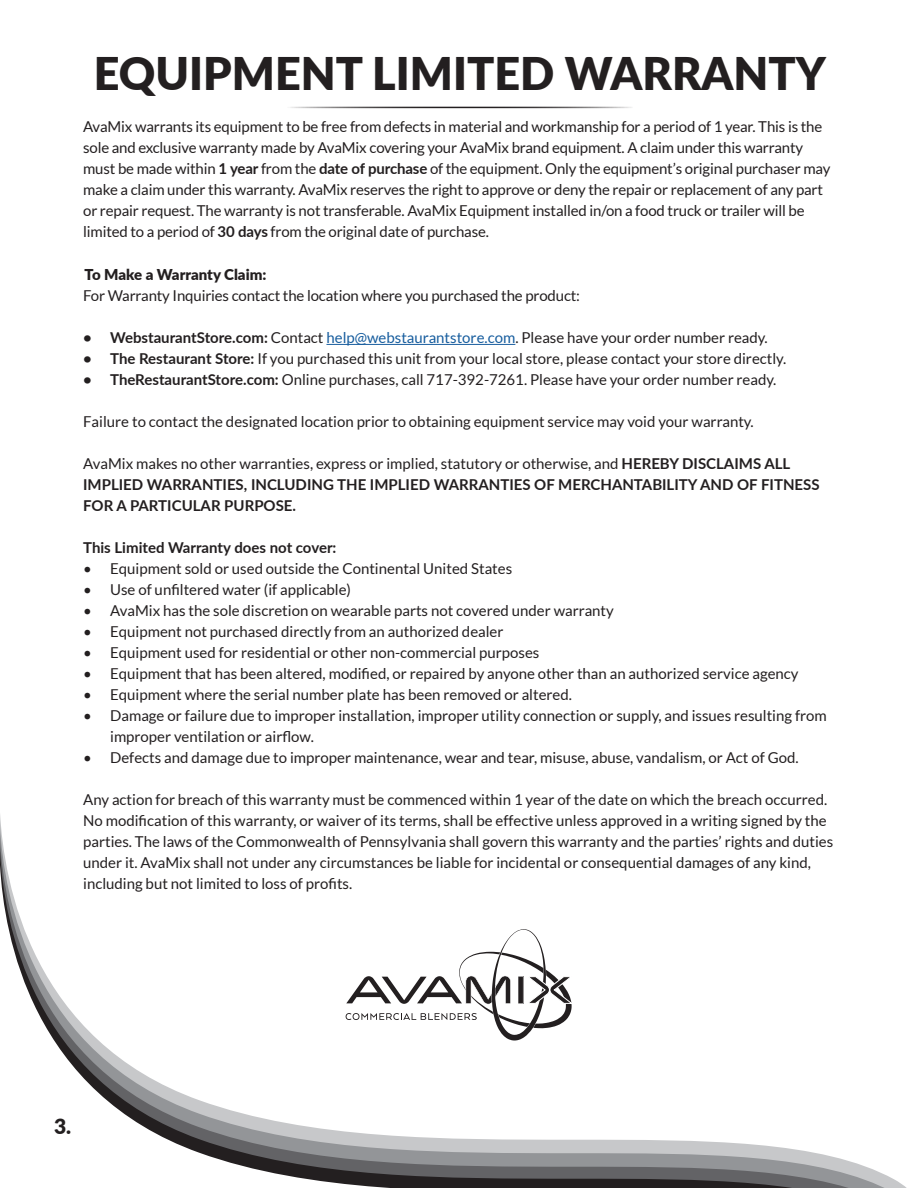
<style>
.page{position:relative;width:918px;height:1188px;background:#fff}
.page>*{position:absolute;margin:0;border:0;box-sizing:border-box;transform-origin:0 0}
.t1{font:900 45px "Lato";color:#231f20}
.t2{font:900 21px "Lato";color:#231f20}
.t3{font:15px/21px "Lato";color:#231f20}
.t4{font:700 15px/21px "Lato";color:#231f20}
.t5{font:900 15px "Lato";color:#231f20}
.s1{font-weight:700}
.s2{color:#175d9e}
.s3{font-weight:400}
</style>
<div class="page">
<svg style="left:0;top:865px;width:907px;height:323px"></svg>
<hr style="left:326px;top:344px;width:189px;height:1px;background:#175d9e">
<hr style="left:285px;top:107px;width:348px;height:1px;background:#231f20">
<svg style="left:346px;top:929px;width:226px;height:112px"></svg>
<p class="t1" style="left:94px;top:40px;width:734px">EQUIPMENT LIMITED WARRANTY</p>
<p class="t3" style="left:83px;top:116px;width:749px">AvaMix warrants its equipment to be free from defects in material and workmanship for a period of 1 year. This is the sole and exclusive warranty made by AvaMix covering your AvaMix brand equipment. A claim under this warranty must be made within <span class="s1">1 year</span> from the <span class="s1">date of purchase</span> of the equipment. Only the equipment’s original purchaser may make a claim under this warranty. AvaMix reserves the right to approve or deny the repair or replacement of any part or repair request. The warranty is not transferable. AvaMix Equipment installed in/on a food truck or trailer will be limited to a period of <span class="s1">30 days</span> from the original date of purchase.</p>
<p class="t5" style="left:85px;top:264px;width:183px">To Make a Warranty Claim:</p>
<p class="t3" style="left:83px;top:285px;width:498px">For Warranty Inquiries contact the location where you purchased the product:</p>
<p class="t3" style="left:83px;top:327px;width:686px"><span class="s1">• WebstaurantStore.com:</span> Contact <span class="s2">help@webstaurantstore.com</span>. Please have your order number ready.</p>
<p class="t3" style="left:83px;top:348px;width:705px"><span class="s1">• The Restaurant Store:</span> If you purchased this unit from your local store, please contact your store directly.</p>
<p class="t3" style="left:83px;top:369px;width:695px"><span class="s1">• TheRestaurantStore.com:</span> Online purchases, call 717-392-7261. Please have your order number ready.</p>
<p class="t3" style="left:83px;top:411px;width:672px">Failure to contact the designated location prior to obtaining equipment service may void your warranty.</p>
<p class="t4" style="left:83px;top:453px;width:738px"><span class="s3">AvaMix makes no other warranties, express or implied, statutory or otherwise, and</span> HEREBY DISCLAIMS ALL<br>IMPLIED WARRANTIES, INCLUDING THE IMPLIED WARRANTIES OF MERCHANTABILITY AND OF FITNESS<br>FOR A PARTICULAR PURPOSE.</p>
<p class="t4" style="left:83px;top:537px;width:255px">This Limited Warranty does not cover:</p>
<p class="t3" style="left:83px;top:558px;width:431px">• Equipment sold or used outside the Continental United States</p>
<p class="t3" style="left:83px;top:579px;width:269px">• Use of unfiltered water (if applicable)</p>
<p class="t3" style="left:83px;top:600px;width:532px">• AvaMix has the sole discretion on wearable parts not covered under warranty</p>
<p class="t3" style="left:83px;top:621px;width:422px">• Equipment not purchased directly from an authorized dealer</p>
<p class="t3" style="left:83px;top:642px;width:458px">• Equipment used for residential or other non-commercial purposes</p>
<p class="t3" style="left:83px;top:663px;width:717px">• Equipment that has been altered, modified, or repaired by anyone other than an authorized service agency</p>
<p class="t3" style="left:83px;top:684px;width:490px">• Equipment where the serial number plate has been removed or altered.</p>
<p class="t3" style="left:110px;top:705px;width:718px;text-indent:-27px">• Damage or failure due to improper installation, improper utility connection or supply, and issues resulting from improper ventilation or airflow.</p>
<p class="t3" style="left:83px;top:747px;width:717px">• Defects and damage due to improper maintenance, wear and tear, misuse, abuse, vandalism, or Act of God.</p>
<p class="t3" style="left:83px;top:789px;width:752px">Any action for breach of this warranty must be commenced within 1 year of the date on which the breach occurred.<br>No modification of this warranty, or waiver of its terms, shall be effective unless approved in a writing signed by the parties. The laws of the Commonwealth of Pennsylvania shall govern this warranty and the parties’ rights and duties under it. AvaMix shall not under any circumstances be liable for incidental or consequential damages of any kind, including but not limited to loss of profits.</p>
<p class="t2" style="left:54px;top:1111px;width:19px">3.</p>
</div>
